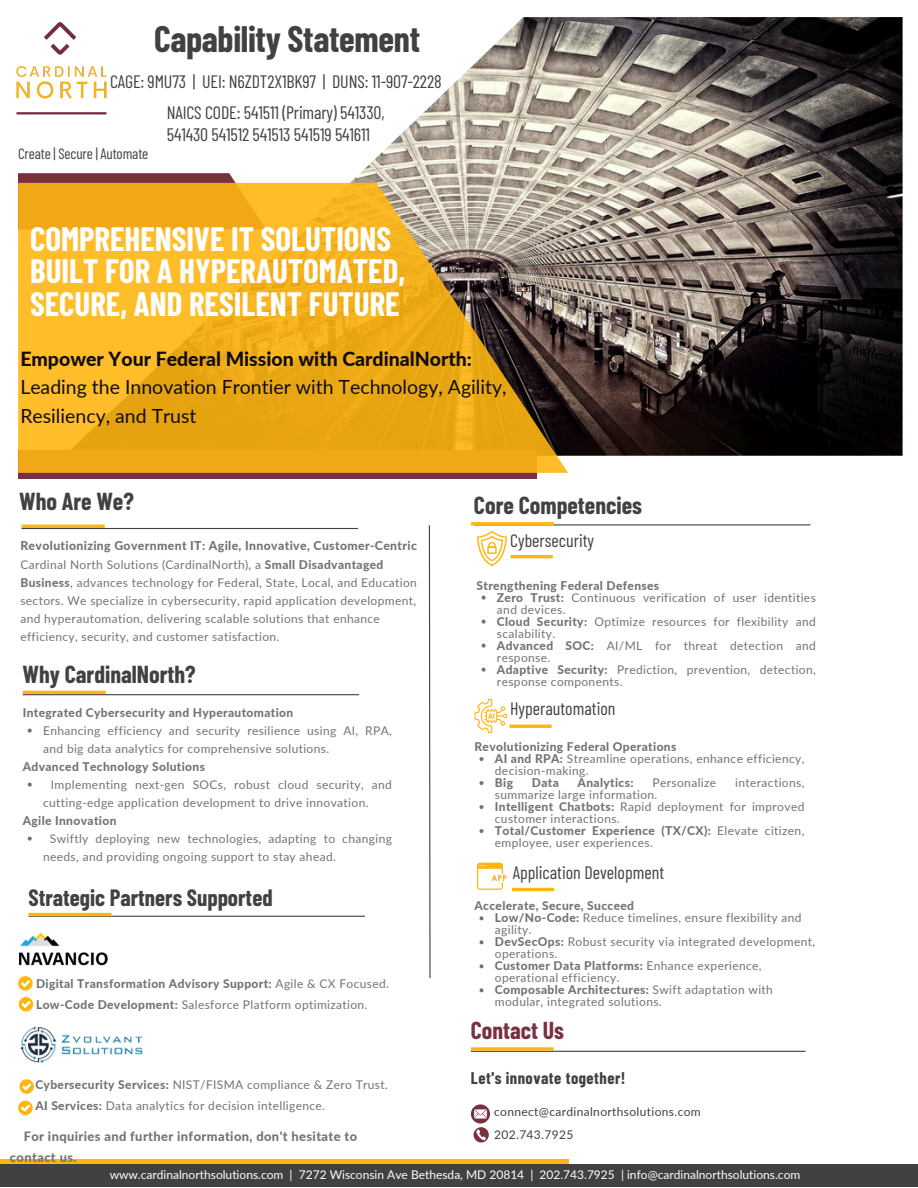
<style>
.page{position:relative;width:918px;height:1188px;background:#fff}
.page>*{position:absolute;margin:0;border:0;box-sizing:border-box;transform-origin:0 0}
.t1{font:700 36px "Barlow Condensed";letter-spacing:-.01em;color:#414042}
.t2{font:700 33px/32.7px "Barlow Condensed";color:#fff}
.t3{font:700 24px "Barlow Condensed";color:#414042}
.t4{font:700 23.85px "Barlow Condensed";color:#773141}
.t5{font:700 23.1px "Barlow Condensed";color:#414042}
.t6{font:19.5px/28.2px "Lato";color:#110b0d}
.t7{font:18px/21.3px "Barlow Condensed";letter-spacing:-.01em;color:#414042}
.t8{font:700 16.5px "Barlow Condensed";letter-spacing:.03em;color:#414042}
.t9{font:15px "Barlow Condensed";letter-spacing:-.01em;color:#414042}
.t10{font:800 12.9px "Lato";letter-spacing:.03em;color:#737373}
.t11{font:800 12.15px "Lato";letter-spacing:.03em;color:#737373}
.t12{font:12px/12px "Lato";letter-spacing:.03em;color:#737373}
.t13{font:800 12px "Lato";letter-spacing:.03em;color:#737373}
.t14{font:12px "Lato";color:#fff}
.t15{font:12px "Lato";letter-spacing:.03em;color:#414042}
.s1{font-weight:800}
.s2{font-weight:400}
</style>
<div class="page">
<img style="left:266px;top:17px;width:637px;height:439px">
<svg style="left:18px;top:173px;width:248px;height:10px;background:#8c515c"></svg>
<div style="left:18px;top:450px;width:519px;height:29px;background:#773141"></div>
<svg style="left:18px;top:183px;width:550px;height:290px;background:#dea52a"></svg>
<div style="left:0;top:1159px;width:568px;height:9px;background:#ffb612"></div>
<img style="left:16px;top:22px;width:91px;height:93px">
<div style="left:0;top:1164px;width:918px;height:23px;background:#414042"></div>
<svg style="left:477px;top:531px;width:30px;height:35px"></svg>
<hr style="left:511px;top:555px;width:42px;height:3px;background:#ffb612">
<svg style="left:482px;top:596px;width:4px;height:4px"></svg>
<svg style="left:482px;top:620px;width:4px;height:4px"></svg>
<svg style="left:482px;top:644px;width:4px;height:4px"></svg>
<svg style="left:482px;top:668px;width:4px;height:4px"></svg>
<svg style="left:475px;top:699px;width:32px;height:34px"></svg>
<hr style="left:509px;top:725px;width:43px;height:3px;background:#ffb612">
<svg style="left:480px;top:757px;width:4px;height:4px"></svg>
<svg style="left:480px;top:781px;width:4px;height:4px"></svg>
<svg style="left:480px;top:805px;width:4px;height:4px"></svg>
<svg style="left:480px;top:829px;width:4px;height:4px"></svg>
<svg style="left:477px;top:863px;width:29px;height:27px"></svg>
<hr style="left:512px;top:888px;width:42px;height:3px;background:#ffb612">
<svg style="left:480px;top:916px;width:4px;height:4px"></svg>
<svg style="left:480px;top:940px;width:4px;height:4px"></svg>
<svg style="left:480px;top:964px;width:4px;height:4px"></svg>
<svg style="left:480px;top:988px;width:4px;height:4px"></svg>
<svg style="left:428px;top:525px;width:3px;height:453px"></svg>
<hr style="left:23px;top:694px;width:336px;height:1px;background:#414042">
<hr style="left:23px;top:691px;width:83px;height:3px;background:#ffb612">
<svg style="left:28px;top:729px;width:4px;height:4px"></svg>
<svg style="left:28px;top:783px;width:4px;height:4px"></svg>
<svg style="left:28px;top:837px;width:4px;height:4px"></svg>
<img style="left:20px;top:1026px;width:123px;height:37px">
<img style="left:19px;top:933px;width:89px;height:33px">
<hr style="left:22px;top:525px;width:83px;height:3px;background:#ffb612">
<hr style="left:22px;top:528px;width:336px;height:1px;background:#414042">
<hr style="left:471px;top:1051px;width:335px;height:1px;background:#414042">
<svg style="left:471px;top:1047px;width:83px;height:4px"></svg>
<svg style="left:471px;top:1104px;width:19px;height:39px"></svg>
<svg style="left:18px;top:976px;width:15px;height:15px"></svg>
<svg style="left:19px;top:997px;width:14px;height:14px"></svg>
<svg style="left:19px;top:1079px;width:15px;height:15px"></svg>
<svg style="left:18px;top:1101px;width:15px;height:14px"></svg>
<hr style="left:28px;top:916px;width:337px;height:1px;background:#414042">
<hr style="left:28px;top:913px;width:84px;height:3px;background:#ffb612">
<hr style="left:474px;top:524px;width:336px;height:1px;background:#414042">
<hr style="left:471px;top:522px;width:83px;height:3px;background:#ffb612">
<h5 class="t1" style="left:154px;top:16px;width:268px">Capability Statement</h5>
<p class="t7" style="left:110px;top:70px;width:333px">CAGE: 9MU73 | UEI: N6ZDT2X1BK97 | DUNS: 11-907-2228</p>
<p class="t7" style="left:167px;top:101px;width:219px">NAICS CODE: 541511 (Primary) 541330,<br>541430 541512 541513 541519 541611</p>
<p class="t9" style="left:18px;top:144px;width:132px">Create | Secure | Automate</p>
<p class="t2" style="left:30px;top:221px;width:377px">COMPREHENSIVE IT SOLUTIONS<br>BUILT FOR A HYPERAUTOMATED,<br>SECURE, AND RESILENT FUTURE</p>
<p class="t6" style="left:20px;top:345px;width:488px"><span class="s1">Empower Your Federal Mission with CardinalNorth:<br></span>Leading the Innovation Frontier with Technology, Agility,<br>Resiliency, and Trust</p>
<p class="t3" style="left:19px;top:486px;width:116px">Who Are We?</p>
<p class="t11" style="left:20px;top:538px;width:398px">Revolutionizing Government IT: Agile, Innovative, Customer-Centric</p>
<p class="t12" style="left:20px;top:555px;width:398px;line-height:18px">Cardinal North Solutions (CardinalNorth), a <span class="s1">Small Disadvantaged Business</span>, advances technology for Federal, State, Local, and Education sectors. We specialize in cybersecurity, rapid application development, and hyperautomation, delivering scalable solutions that enhance efficiency, security, and customer satisfaction.</p>
<h5 class="t3" style="left:23px;top:659px;width:175px">Why CardinalNorth?</h5>
<p class="t13" style="left:23px;top:705px;width:272px">Integrated Cybersecurity and Hyperautomation</p>
<p class="t12" style="left:43px;top:721px;width:350px;line-height:18px">Enhancing efficiency and security resilience using AI, RPA, and big data analytics for comprehensive solutions.</p>
<p class="t13" style="left:23px;top:759px;width:184px">Advanced Technology Solutions</p>
<p class="t12" style="left:43px;top:775px;width:350px;line-height:18px;text-indent:8px">Implementing next-gen SOCs, robust cloud security, and cutting-edge application development to drive innovation.</p>
<h3 class="t13" style="left:23px;top:813px;width:95px">Agile Innovation</h3>
<p class="t12" style="left:43px;top:829px;width:350px;line-height:18px;text-indent:7px">Swiftly deploying new technologies, adapting to changing needs, and providing ongoing support to stay ahead.</p>
<p class="t5" style="left:28px;top:883px;width:246px">Strategic Partners Supported</p>
<p class="t13" style="left:36px;top:976px;width:355px">Digital Transformation Advisory Support: <span class="s2">Agile &amp; CX Focused.</span></p>
<p class="t12" style="left:36px;top:998px;width:333px"><span class="s1">Low-Code Development:</span> Salesforce Platform optimization.</p>
<p class="t12" style="left:35px;top:1079px;width:354px"><span class="s1">Cybersecurity Services:</span> NIST/FISMA compliance &amp; Zero Trust.</p>
<h3 class="t12" style="left:35px;top:1100px;width:291px"><span class="s1">AI Services:</span> Data analytics for decision intelligence.</h3>
<h6 class="t3" style="left:474px;top:490px;width:170px">Core Competencies</h6>
<h2 class="t7" style="left:510px;top:530px;width:86px">Cybersecurity</h2>
<h4 class="t13" style="left:477px;top:578px;width:184px">Strengthening Federal Defenses</h4>
<h5 class="t12" style="left:497px;top:591px;width:320px"><span class="s1">Zero Trust:</span> Continuous verification of user identities and devices.</h5>
<p class="t12" style="left:497px;top:615px;width:320px"><span class="s1">Cloud Security:</span> Optimize resources for flexibility and scalability.</p>
<h1 class="t12" style="left:497px;top:639px;width:320px"><span class="s1">Advanced SOC:</span> AI/ML for threat detection and response.</h1>
<h5 class="t12" style="left:497px;top:663px;width:320px"><span class="s1">Adaptive Security:</span> Prediction, prevention, detection, response components.</h5>
<h3 class="t7" style="left:510px;top:698px;width:107px">Hyperautomation</h3>
<p class="t13" style="left:475px;top:739px;width:203px">Revolutionizing Federal Operations</p>
<p class="t12" style="left:495px;top:752px;width:311px"><span class="s1">AI and RPA:</span> Streamline operations, enhance efficiency, decision-making.</p>
<h3 class="t13" style="left:495px;top:775px;width:20px">Big</h3>
<h3 class="t13" style="left:532px;top:775px;width:29px">Data</h3>
<h3 class="t13" style="left:578px;top:775px;width:57px">Analytics:</h3>
<h3 class="t12" style="left:653px;top:776px;width:65px">Personalize</h3>
<h3 class="t12" style="left:735px;top:776px;width:71px">interactions,</h3>
<h3 class="t12" style="left:495px;top:788px;width:164px">summarize large information.</h3>
<p class="t12" style="left:495px;top:800px;width:311px"><span class="s1">Intelligent Chatbots:</span> Rapid deployment for improved customer interactions.</p>
<p class="t12" style="left:495px;top:824px;width:311px"><span class="s1">Total/Customer Experience (TX/CX):</span> Elevate citizen, employee, user experiences.</p>
<p class="t7" style="left:513px;top:861px;width:153px">Application Development</p>
<p class="t13" style="left:475px;top:898px;width:161px">Accelerate, Secure, Succeed</p>
<p class="t12" style="left:495px;top:912px;width:308px"><span class="s1">Low/No-Code:</span> Reduce timelines, ensure flexibility and agility.</p>
<p class="t12" style="left:495px;top:936px;width:322px"><span class="s1">DevSecOps:</span> Robust security via integrated development, operations.</p>
<h3 class="t12" style="left:495px;top:960px;width:268px"><span class="s1">Customer Data Platforms:</span> Enhance experience, operational efficiency.</h3>
<p class="t12" style="left:495px;top:984px;width:280px"><span class="s1">Composable Architectures:</span> Swift adaptation with modular, integrated solutions.</p>
<p class="t4" style="left:471px;top:1015px;width:95px">Contact Us</p>
<p class="t8" style="left:471px;top:1068px;width:156px">Let's innovate together!</p>
<p class="t15" style="left:494px;top:1104px;width:208px">connect@cardinalnorthsolutions.com</p>
<p class="t10" style="left:24px;top:1128px;width:335px">For inquiries and further information, don't hesitate to</p>
<p class="t15" style="left:494px;top:1128px;width:81px">202.743.7925</p>
<p class="t10" style="left:10px;top:1150px;width:68px">contact us.</p>
<h5 class="t14" style="left:110px;top:1167px;width:692px">www.cardinalnorthsolutions.com | 7272 Wisconsin Ave Bethesda, MD 20814 | 202.743.7925 | info@cardinalnorthsolutions.com</h5>
</div>
